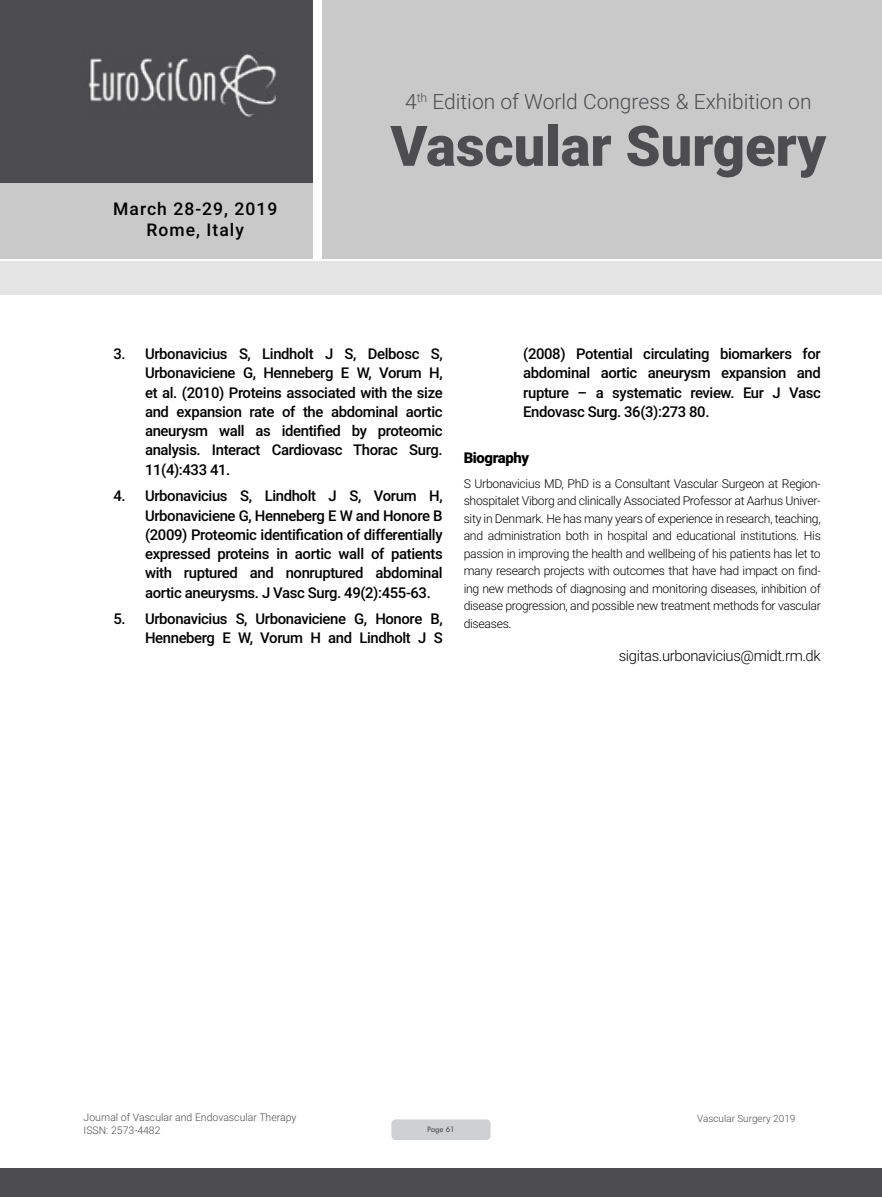
<style>
.page{position:relative;width:882px;height:1197px;background:#fff}
.page>*{position:absolute;margin:0;border:0;box-sizing:border-box;transform-origin:0 0}
.t1{font:900 56px "Roboto";color:#4d4d4f}
.t2{font:300 21px "Roboto";color:#4d4d4f}
.t3{font:500 17.5px/21px "Roboto";letter-spacing:.06em;color:#000;text-align:center}
.t4{font:500 14.88px/19.2px "Roboto";letter-spacing:-.025em;color:#000;text-align:justify}
.t5{font:300 14.88px "Roboto";letter-spacing:-.025em;color:#000}
.t6{font:900 14.88px "Roboto";letter-spacing:-.025em;color:#000}
.t7{font:300 12.25px/17.5px "Roboto";letter-spacing:-.025em;color:#000;text-align:justify}
.t8{font:300 10.5px "Roboto";color:#4d4d4f}
.t9{font:300 9.97px "Roboto";color:#4d4d4f}
.t10{font:8.75px "Tw Cen";letter-spacing:-.02em;color:#4d4d4f;scale:.95 1}
</style>
<div class="page">
<div style="left:0;top:0;width:313px;height:183px;background:#4d4d4f"></div>
<div style="left:1px;top:183px;width:312px;height:76px;background:#c9c9ca"></div>
<div style="left:323px;top:0;width:559px;height:259px;background:#c9c9ca"></div>
<img style="left:88px;top:54px;width:188px;height:63px">
<div style="left:0;top:1169px;width:882px;height:28px;background:#4d4d4f"></div>
<div style="left:1px;top:261px;width:881px;height:33px;background:#e4e4e4"></div>
<div style="left:391px;top:1119px;width:100px;height:21px;background:#cfd0d2;border-radius:4px"></div>
<h2 class="t2" style="left:405px;top:87px;width:408px">4<sup>th</sup> Edition of World Congress &amp; Exhibition on</h2>
<p class="t3" style="left:113px;top:198px;width:166px">March 28-29, 2019<br>Rome, Italy</p>
<h1 class="t1" style="left:390px;top:107px;width:437px">Vascular Surgery</h1>
<p class="t4" style="left:145px;top:344px;width:299px;text-indent:-32px">3. Urbonavicius S, Lindholt J S, Delbosc S, Urbonaviciene G, Henneberg E W, Vorum H, et al. (2010) Proteins associated with the size and expansion rate of the abdominal aortic aneurysm wall as identified by proteomic analysis. Interact Cardiovasc Thorac Surg.<br>11(4):433‐41.</p>
<p class="t4" style="left:145px;top:486px;width:299px;text-indent:-32px">4. Urbonavicius S, Lindholt J S, Vorum H, Urbonaviciene G, Henneberg E W and Honore B (2009) Proteomic identification of differentially expressed proteins in aortic wall of patients with ruptured and nonruptured abdominal aortic aneurysms. J Vasc Surg. 49(2):455-63.</p>
<p class="t4" style="left:114px;top:609px;width:331px;text-align:right">5. Urbonavicius S, Urbonaviciene G, Honore B,<br>Henneberg E W, Vorum H and Lindholt J S</p>
<p class="t4" style="left:523px;top:344px;width:299px">(2008) Potential circulating biomarkers for abdominal aortic aneurysm expansion and rupture – a systematic review. Eur J Vasc Endovasc Surg. 36(3):273‐80.</p>
<p class="t6" style="left:464px;top:447px;width:67px">Biography</p>
<p class="t7" style="left:464px;top:474px;width:359px">S Urbonavicius MD, PhD is a Consultant Vascular Surgeon at Region&shy;shospitalet Viborg and clinically Associated Professor at Aarhus Univer&shy;sity in Denmark. He has many years of experience in research, teaching, and administration both in hospital and educational institutions. His passion in improving the health and wellbeing of his patients has let to many research projects with outcomes that have had impact on find&shy;ing new methods of diagnosing and monitoring diseases, inhibition of disease progression, and possible new treatment methods for vascular diseases.</p>
<p class="t5" style="left:619px;top:645px;width:204px">sigitas.urbonavicius@midt.rm.dk</p>
<p class="t8" style="left:84px;top:1110px;width:214px">Journal of Vascular and Endovascular Therapy</p>
<p class="t9" style="left:697px;top:1111px;width:100px">Vascular Surgery 2019</p>
<p class="t8" style="left:84px;top:1123px;width:78px">ISSN: 2573-4482</p>
<p class="t10" style="left:427px;top:1124px;width:31px">Page 61</p>
</div>
